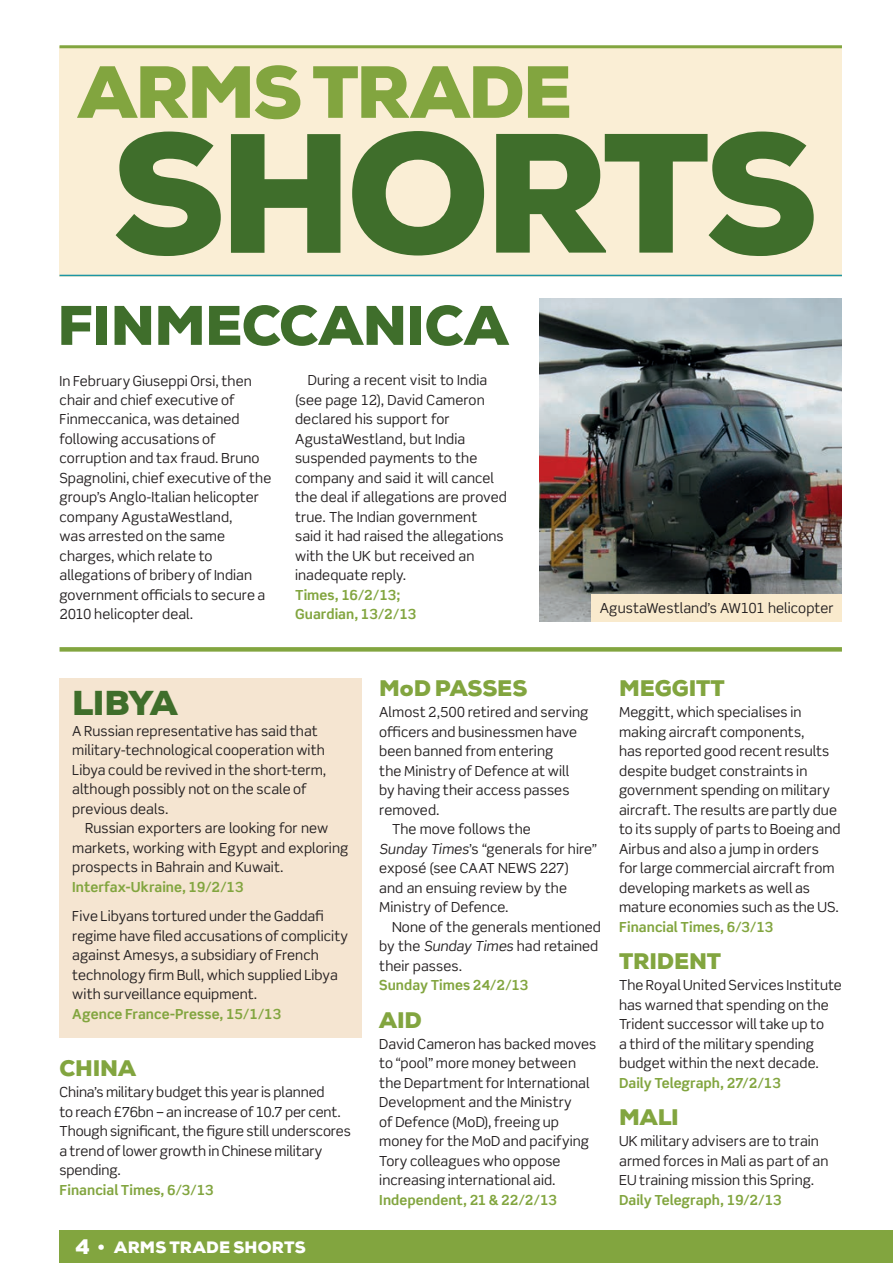
<style>
.page{position:relative;width:893px;height:1263px;background:#fff}
.page>*{position:absolute;margin:0;border:0;box-sizing:border-box;transform-origin:0 0}
.t1{font:900 169.5px "Nexa";letter-spacing:-.035em;color:#3f6e2b}
.t2{font:900 73.65px "Nexa";letter-spacing:-.03em;color:#82a53f}
.t3{font:900 55.65px "Nexa";color:#3f6e2b}
.t4{font:900 34.5px "Nexa";color:#3f6e2b}
.t5{font:900 22.5px "Nexa";letter-spacing:-.01em;color:#82a53f}
.t6{font:900 16.5px "Nexa";letter-spacing:.015em;color:#fff}
.t7{font:13.8px/19.5px "Scene Std";letter-spacing:.005em;color:#231f20}
.t8{font:700 13.8px/19.5px "Scene Std";color:#82a53f}
.s1{font-size:21px}
.s2{font-weight:700;font-size:21px}
.s3{font-style:italic}
</style>
<div class="page">
<div style="left:60px;top:1231px;width:833px;height:32px;background:#82a53f"></div>
<div style="left:60px;top:46px;width:782px;height:231px;background:#faeed5"></div>
<hr style="left:60px;top:45px;width:782px;height:3px;background:#82a53f">
<div style="left:60px;top:647px;width:782px;height:5px;background:#82a53f"></div>
<hr style="left:60px;top:275px;width:782px;height:1px;background:#1c96a4">
<div style="left:60px;top:678px;width:302px;height:359px;background:#f5e5d1"></div>
<img style="left:539px;top:298px;width:303px;height:324px">
<div style="left:591px;top:594px;width:251px;height:28px;background:#f9eacd"></div>
<h2 class="t2" style="left:78px;top:45px;width:439px">ARMS TRADE</h2>
<h1 class="t1" style="left:112px;top:85px;width:707px">SHORTS</h1>
<h3 class="t3" style="left:57px;top:290px;width:37px">FINME</h3>
<h3 class="t3" style="left:242px;top:290px;width:268px">CCANI CA</h3>
<p class="t7" style="left:60px;top:371px;width:213px">In February Giuseppi Orsi, then chair and chief executive of<br>Finmeccanica, was detained following accusations of corruption and tax fraud. Bruno<br>Spagnolini, chief executive of the group’s Anglo-Italian helicopter company AgustaWestland,<br>was arrested on the same charges, which relate to allegations of bribery of Indian government officials to secure a<br>2010 helicopter deal.</p>
<p class="t7" style="left:295px;top:371px;width:213px;text-indent:13px">During a recent visit to India (see page 12), David Cameron declared his support for<br>AgustaWestland, but India suspended payments to the company and said it will cancel the deal if allegations are proved true. The Indian government said it had raised the allegations with the UK but received an inadequate reply.</p>
<p class="t8" style="left:295px;top:585px;width:123px">Times, 16/2/13;<br>Guardian, 13/2/13</p>
<p class="t7" style="left:600px;top:598px;width:235px">AgustaWestland’s AW101 helicopter</p>
<h3 class="t4" style="left:72px;top:681px;width:107px">LIBYA</h3>
<p class="t7" style="left:72px;top:721px;width:255px">A Russian representative has said that military-technological cooperation with Libya could be revived in the short-term, although possibly not on the scale of previous deals.</p>
<p class="t7" style="left:72px;top:818px;width:278px;text-indent:13px">Russian exporters are looking for new markets, working with Egypt and exploring prospects in Bahrain and Kuwait.</p>
<p class="t8" style="left:72px;top:877px;width:173px">Interfax-Ukraine, 19/2/13</p>
<p class="t7" style="left:72px;top:906px;width:277px">Five Libyans tortured under the Gaddafi regime have filed accusations of complicity against Amesys, a subsidiary of French technology firm Bull, which supplied Libya with surveillance equipment.</p>
<p class="t8" style="left:72px;top:1004px;width:211px">Agence France-Presse, 15/1/13</p>
<h3 class="t5" style="left:60px;top:1054px;width:30px">CHIN</h3>
<h3 class="t5" style="left:118px;top:1054px;width:19px">A</h3>
<p class="t7" style="left:60px;top:1082px;width:293px">China’s military budget this year is planned<br>to reach £76bn – an increase of 10.7 per cent.<br>Though significant, the figure still underscores a trend of lower growth in Chinese military spending.</p>
<p class="t8" style="left:60px;top:1180px;width:156px">Financial Times, 6/3/13</p>
<p class="t6" style="left:75px;top:1236px;width:232px"><span class="s1">4</span> <span class="s2">•</span> ARMS TRADE SHORTS</p>
<h3 class="t5" style="left:379px;top:674px;width:104px">MOD PASSES</h3>
<p class="t7" style="left:379px;top:702px;width:211px">Almost 2,500 retired and serving</p>
<p class="t7" style="left:379px;top:722px;width:199px">officers and businessmen have</p>
<p class="t7" style="left:379px;top:741px;width:176px">been banned from entering</p>
<p class="t7" style="left:379px;top:761px;width:191px">the Ministry of Defence at will</p>
<p class="t7" style="left:379px;top:780px;width:192px">by having their access passes</p>
<p class="t7" style="left:379px;top:800px;width:62px">removed.</p>
<p class="t7" style="left:392px;top:819px;width:140px">The move follows the</p>
<p class="t7" style="left:379px;top:839px;width:219px"><span class="s3">Sunday Times</span>’s “generals for hire”</p>
<p class="t7" style="left:379px;top:858px;width:191px">exposé (see CAAT NEWS 227)</p>
<p class="t7" style="left:379px;top:878px;width:189px">and an ensuing review by the</p>
<p class="t7" style="left:379px;top:897px;width:131px">Ministry of Defence.</p>
<p class="t7" style="left:392px;top:917px;width:211px">None of the generals mentioned</p>
<p class="t7" style="left:379px;top:936px;width:221px">by the <span class="s3">Sunday Times</span> had retained</p>
<p class="t7" style="left:379px;top:956px;width:84px">their passes.</p>
<p class="t8" style="left:379px;top:975px;width:151px">Sunday Times 24/2/13</p>
<h3 class="t5" style="left:379px;top:1005px;width:31px">AID</h3>
<p class="t7" style="left:379px;top:1034px;width:219px">David Cameron has backed moves to “pool” more money between the Department for International<br>Development and the Ministry<br>of Defence (MoD), freeing up money for the MoD and pacifying<br>Tory colleagues who oppose increasing international aid.</p>
<p class="t8" style="left:379px;top:1190px;width:179px">Independent, 21 &amp; 22/2/13</p>
<h3 class="t5" style="left:619px;top:674px;width:16px">MEGGI</h3>
<h3 class="t5" style="left:696px;top:674px;width:30px">TT</h3>
<p class="t7" style="left:619px;top:702px;width:223px">Meggitt, which specialises in making aircraft components,<br>has reported good recent results despite budget constraints in government spending on military aircraft. The results are partly due to its supply of parts to Boeing and<br>Airbus and also a jump in orders for large commercial aircraft from developing markets as well as mature economies such as the US.</p>
<p class="t8" style="left:619px;top:917px;width:156px">Financial Times, 6/3/13</p>
<h3 class="t5" style="left:619px;top:947px;width:30px">TRIDEN</h3>
<h3 class="t5" style="left:707px;top:947px;width:16px">T</h3>
<p class="t7" style="left:619px;top:975px;width:224px">The Royal United Services Institute has warned that spending on the<br>Trident successor will take up to<br>a third of the military spending budget within the next decade.</p>
<p class="t8" style="left:619px;top:1073px;width:163px">Daily Telegraph, 27/2/13</p>
<h3 class="t5" style="left:619px;top:1103px;width:58px">MALI</h3>
<p class="t7" style="left:619px;top:1131px;width:211px">UK military advisers are to train armed forces in Mali as part of an<br>EU training mission this Spring.</p>
<p class="t8" style="left:619px;top:1190px;width:164px">Daily Telegraph, 19/2/13</p>
</div>
